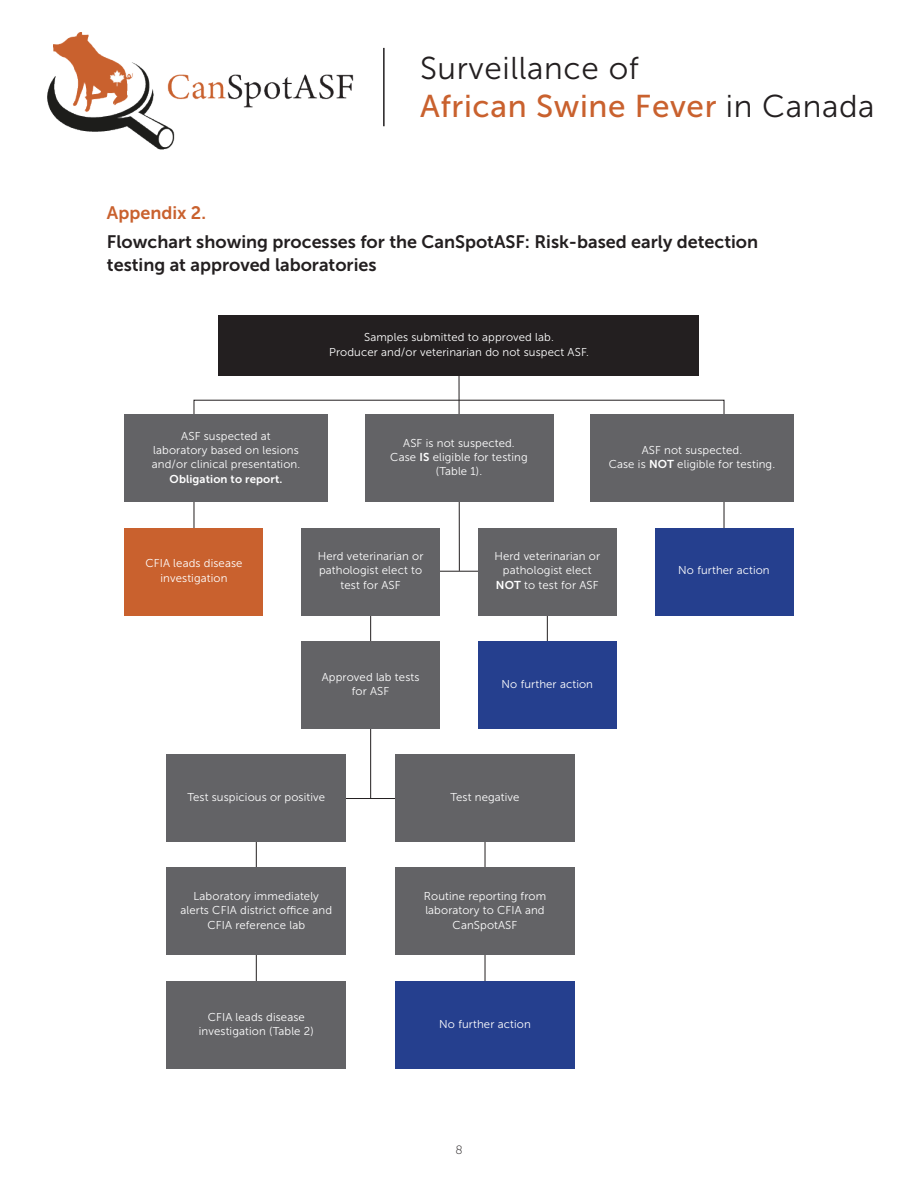
<style>
.page{position:relative;width:918px;height:1188px;background:#fff}
.page>*{position:absolute;margin:0;border:0;box-sizing:border-box;transform-origin:0 0}
.t1{font:31.5px "Museo Sans 500";letter-spacing:.02em;color:#c9612e}
.t2{font:31.5px "Museo Sans 300";letter-spacing:.02em;color:#231f20}
.Subhead{font:18px/22.5px "Museo Sans 700";color:#231f20}
.Subhead-2{font:18px "Museo Sans 700";color:#c9612e}
.t3{font:12px "Museo Sans 100";color:#231f20}
.Body{font:11.4px/14.2px "Museo Sans 300";letter-spacing:.01em;color:#fff;text-align:center}
.Body-2{font:11.4px "Museo Sans 700";letter-spacing:.01em;color:#fff}
.s1{font-family:"Museo Sans 300";color:#231f20}
.s2{font-family:"Museo Sans 700"}
</style>
<div class="page">
<img style="left:48px;top:33px;width:306px;height:116px">
<hr style="left:383px;top:48px;width:2px;height:78px;background:#231f20">
<hr style="left:485px;top:829px;width:1px;height:165px;background:#231f20">
<hr style="left:256px;top:829px;width:1px;height:165px;background:#231f20">
<hr style="left:338px;top:798px;width:70px;height:1px;background:#231f20">
<hr style="left:370px;top:612px;width:1px;height:186px;background:#231f20">
<hr style="left:547px;top:612px;width:1px;height:34px;background:#231f20">
<hr style="left:433px;top:571px;width:52px;height:1px;background:#231f20">
<hr style="left:459px;top:367px;width:1px;height:204px;background:#231f20">
<div style="left:219px;top:316px;width:480px;height:60px;background:#231f20"></div>
<div style="left:125px;top:415px;width:203px;height:87px;background:#636366"></div>
<div style="left:125px;top:528px;width:138px;height:87px;background:#c9612e"></div>
<div style="left:478px;top:528px;width:139px;height:87px;background:#636366"></div>
<div style="left:395px;top:754px;width:180px;height:88px;background:#636366"></div>
<div style="left:395px;top:868px;width:180px;height:87px;background:#636366"></div>
<div style="left:395px;top:981px;width:180px;height:88px;background:#253f8e"></div>
<div style="left:478px;top:641px;width:139px;height:88px;background:#253f8e"></div>
<div style="left:655px;top:528px;width:138px;height:87px;background:#253f8e"></div>
<div style="left:301px;top:528px;width:139px;height:87px;background:#636366"></div>
<div style="left:166px;top:754px;width:180px;height:88px;background:#636366"></div>
<div style="left:166px;top:868px;width:180px;height:87px;background:#636366"></div>
<div style="left:166px;top:981px;width:180px;height:88px;background:#636366"></div>
<div style="left:301px;top:641px;width:139px;height:88px;background:#636366"></div>
<div style="left:590px;top:415px;width:203px;height:87px;background:#636366"></div>
<div style="left:365px;top:415px;width:188px;height:87px;background:#636366"></div>
<h1 class="t2" style="left:420px;top:51px;width:220px">Surveillance of</h1>
<h1 class="t1" style="left:420px;top:89px;width:456px">African Swine Fever <span class="s1">in Canada</span></h1>
<p class="Subhead-2" style="left:107px;top:203px;width:101px">Appendix 2.</p>
<p class="Subhead" style="left:107px;top:231px;width:653px">Flowchart showing processes for the CanSpotASF: Risk-based early detection testing at approved laboratories</p>
<p class="Body" style="left:364px;top:331px;width:191px">Samples submitted to approved lab.</p>
<p class="Body" style="left:329px;top:345px;width:261px">Producer and/or veterinarian do not suspect ASF.</p>
<p class="Body" style="left:152px;top:429px;width:150px">ASF suspected at<br>laboratory based on lesions and/or clinical presentation.</p>
<p class="Body-2" style="left:170px;top:472px;width:114px">Obligation to report.</p>
<p class="Body" style="left:390px;top:436px;width:139px">ASF is not suspected.<br>Case <span class="s2">IS</span> eligible for testing (Table 1).</p>
<p class="Body" style="left:609px;top:443px;width:168px">ASF not suspected.<br>Case is <span class="s2">NOT</span> eligible for testing.</p>
<p class="Body" style="left:145px;top:556px;width:99px">CFIA leads disease investigation</p>
<p class="Body" style="left:318px;top:549px;width:107px">Herd veterinarian or pathologist elect to test for ASF</p>
<p class="Body" style="left:494px;top:549px;width:107px">Herd veterinarian or</p>
<p class="Body" style="left:496px;top:563px;width:104px">pathologist elect<br><span class="s2">NOT</span> to test for ASF</p>
<p class="Body" style="left:678px;top:563px;width:93px">No further action</p>
<p class="Body" style="left:322px;top:670px;width:99px">Approved lab tests for ASF</p>
<p class="Body" style="left:502px;top:677px;width:93px">No further action</p>
<p class="Body" style="left:187px;top:790px;width:139px">Test suspicious or positive</p>
<p class="Body" style="left:180px;top:889px;width:153px">Laboratory immediately alerts CFIA district office and<br>CFIA reference lab</p>
<p class="Body" style="left:199px;top:1010px;width:116px">CFIA leads disease investigation (Table 2)</p>
<p class="Body" style="left:450px;top:790px;width:71px">Test negative</p>
<p class="Body" style="left:424px;top:889px;width:124px">Routine reporting from laboratory to CFIA and<br>CanSpotASF</p>
<p class="Body" style="left:439px;top:1017px;width:93px">No further action</p>
<p class="t3" style="left:455px;top:1143px;width:9px">8</p>
</div>
